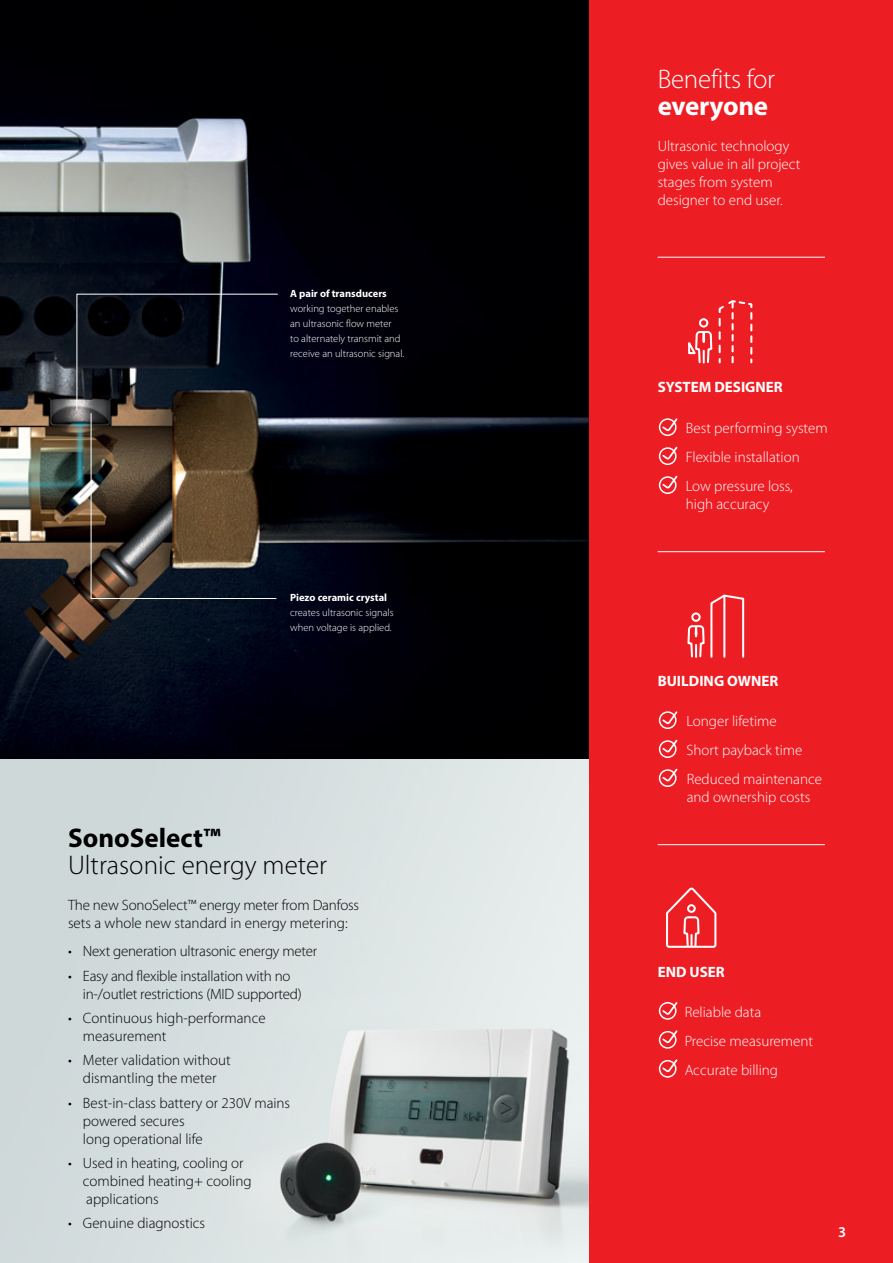
<style>
.page{position:relative;width:893px;height:1263px;background:#fff}
.page>*{position:absolute;margin:0;border:0;box-sizing:border-box;transform-origin:0 0}
.t1{font:300 27px "Myriad Pro";color:#000}
.t2{font:700 27px "Myriad Pro";color:#000}
.t3{font:300 27px "Myriad Pro";letter-spacing:-.01em;color:#fff}
.t4{font:700 27px "Myriad Pro";letter-spacing:-.01em;color:#fff}
.t5{font:300 15px/18px "Myriad Pro";color:#000}
.t6{font:300 15px/18px "Myriad Pro";color:#fff}
.t7{font:700 15px "Myriad Pro";color:#fff}
.t8{font:600 15px "Myriad Pro";color:#fff}
.t9{font:300 10.5px/15px "Myriad Pro";color:#fff}
.t10{font:700 10.5px "Myriad Pro";color:#fff}
</style>
<div class="page">
<img style="left:0;top:0;width:590px;height:1263px">
<svg style="left:76px;top:293px;width:203px;height:306px;background:#35302b"></svg>
<div style="left:590px;top:0;width:303px;height:1263px;background:#ed1d24"></div>
<hr style="left:658px;top:551px;width:167px;height:1px;background:#fff">
<hr style="left:658px;top:257px;width:167px;height:1px;background:#fff">
<hr style="left:658px;top:844px;width:167px;height:1px;background:#fff">
<svg style="left:687px;top:594px;width:58px;height:64px"></svg>
<div style="left:659px;top:711px;width:17px;height:18px;border:2px solid #fff;border-radius:50%"></div>
<svg style="left:661px;top:711px;width:17px;height:15px"></svg>
<div style="left:659px;top:740px;width:17px;height:18px;border:2px solid #fff;border-radius:50%"></div>
<svg style="left:661px;top:739px;width:17px;height:15px"></svg>
<div style="left:659px;top:769px;width:17px;height:18px;border:2px solid #fff;border-radius:50%"></div>
<svg style="left:661px;top:768px;width:17px;height:15px"></svg>
<svg style="left:666px;top:887px;width:51px;height:61px"></svg>
<div style="left:659px;top:1031px;width:17px;height:18px;border:2px solid #fff;border-radius:50%"></div>
<svg style="left:661px;top:1030px;width:17px;height:15px"></svg>
<div style="left:659px;top:1060px;width:17px;height:18px;border:2px solid #fff;border-radius:50%"></div>
<svg style="left:661px;top:1059px;width:17px;height:15px"></svg>
<div style="left:659px;top:1002px;width:17px;height:18px;border:2px solid #fff;border-radius:50%"></div>
<svg style="left:661px;top:1002px;width:17px;height:14px"></svg>
<div style="left:659px;top:418px;width:17px;height:18px;border:2px solid #fff;border-radius:50%"></div>
<svg style="left:661px;top:418px;width:17px;height:15px"></svg>
<div style="left:659px;top:447px;width:17px;height:18px;border:2px solid #fff;border-radius:50%"></div>
<svg style="left:661px;top:446px;width:17px;height:15px"></svg>
<div style="left:659px;top:476px;width:17px;height:18px;border:2px solid #fff;border-radius:50%"></div>
<svg style="left:661px;top:475px;width:17px;height:15px"></svg>
<svg style="left:688px;top:300px;width:65px;height:64px"></svg>
<p class="t10" style="left:290px;top:287px;width:98px">A pair of transducers</p>
<p class="t9" style="left:290px;top:301px;width:116px">working together enables an ultrasonic flow meter<br>to alternately transmit and receive an ultrasonic signal.</p>
<p class="t10" style="left:290px;top:591px;width:98px">Piezo ceramic crystal</p>
<p class="t9" style="left:290px;top:605px;width:105px">creates ultrasonic signals when voltage is applied.</p>
<h1 class="t2" style="left:68px;top:821px;width:154px">SonoSelect™</h1>
<h1 class="t1" style="left:68px;top:849px;width:261px">Ultrasonic energy meter</h1>
<p class="t5" style="left:68px;top:896px;width:293px">The new SonoSelect™ energy meter from Danfoss sets a whole new standard in energy metering:</p>
<p class="t5" style="left:68px;top:942px;width:251px">• Next generation ultrasonic energy meter</p>
<p class="t5" style="left:83px;top:966px;width:220px;text-indent:-15px">• Easy and flexible installation with no in-/outlet restrictions (MID supported)</p>
<p class="t5" style="left:83px;top:1009px;width:184px;text-indent:-15px">• Continuous high-performance measurement</p>
<p class="t5" style="left:68px;top:1051px;width:164px;text-align:center">• Meter validation without dismantling the meter</p>
<p class="t5" style="left:83px;top:1093px;width:209px;text-indent:-15px">• Best-in-class battery or 230V mains powered secures<br>long operational life</p>
<p class="t5" style="left:83px;top:1154px;width:170px;text-indent:-15px">• Used in heating, cooling or combined heating+ cooling applications</p>
<p class="t5" style="left:68px;top:1214px;width:139px">• Genuine diagnostics</p>
<h1 class="t3" style="left:658px;top:63px;width:119px">Benefits for</h1>
<h1 class="t4" style="left:658px;top:89px;width:112px">everyone</h1>
<p class="t6" style="left:658px;top:137px;width:144px">Ultrasonic technology gives value in all project stages from system designer to end user.</p>
<p class="t7" style="left:658px;top:377px;width:127px">SYSTEM DESIGNER</p>
<p class="t6" style="left:686px;top:413px;width:143px;line-height:29px">Best performing system<br>Flexible installation<br>Low pressure loss,</p>
<p class="t6" style="left:686px;top:495px;width:85px">high accuracy</p>
<p class="t7" style="left:658px;top:671px;width:122px">BUILDING OWNER</p>
<p class="t6" style="left:686px;top:707px;width:137px;line-height:28.7px">Longer lifetime<br>Short payback time<br>Reduced maintenance</p>
<p class="t6" style="left:687px;top:788px;width:125px">and ownership costs</p>
<p class="t7" style="left:658px;top:962px;width:69px">END USER</p>
<p class="t6" style="left:685px;top:1003px;width:78px">Reliable data</p>
<p class="t6" style="left:685px;top:1026px;width:130px;line-height:29px">Precise measurement<br>Accurate billing</p>
<p class="t8" style="left:838px;top:1223px;width:10px">3</p>
</div>
